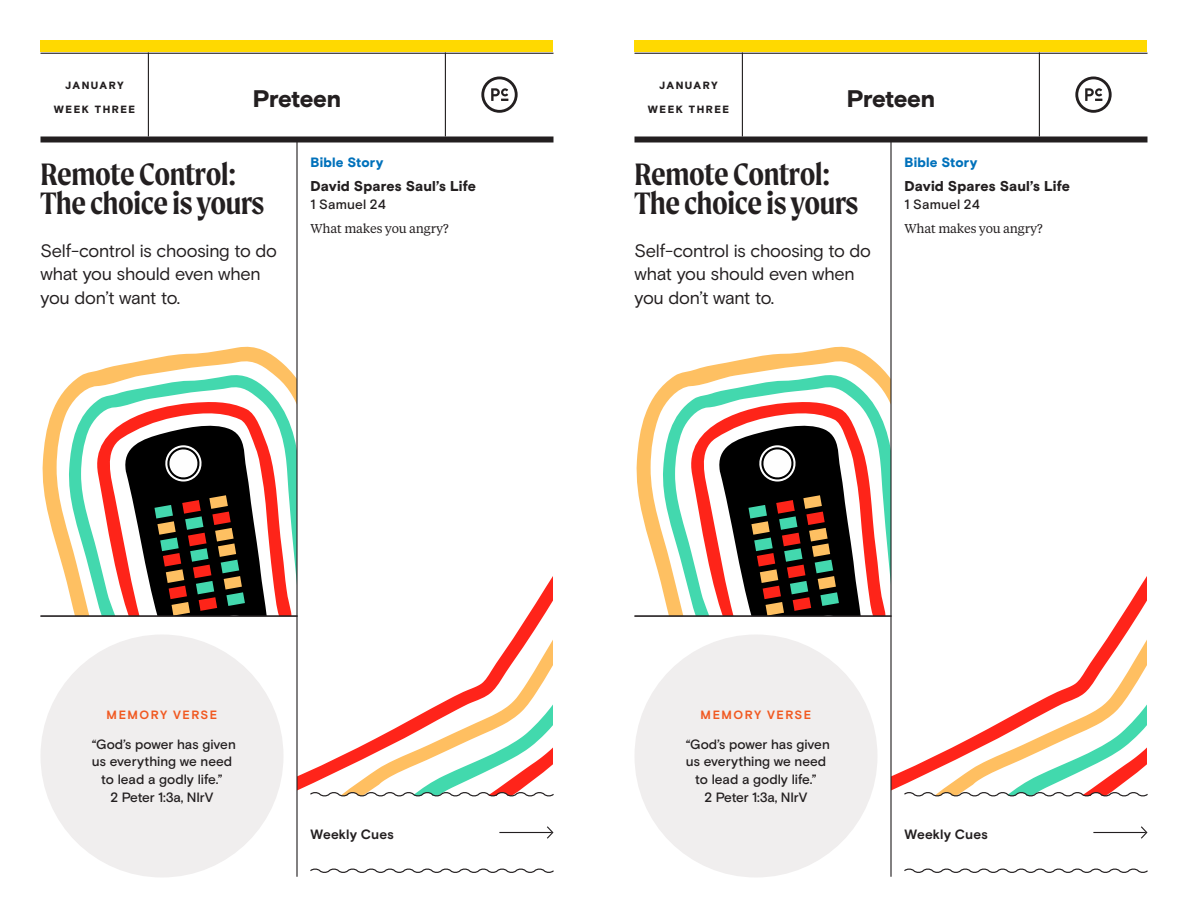
<style>
.page{position:relative;width:1188px;height:918px;background:#fff}
.page>*{position:absolute;margin:0;border:0;box-sizing:border-box;transform-origin:0 0}
.t1{font:600 33px/30px "Moret";letter-spacing:-.01em;color:#231f20}
.t2{font:900 24px "Basis Grotesque";letter-spacing:-.025em;color:#231f20}
.t3{font:18px/24px "Basis Grotesque";letter-spacing:-.015em;color:#231f20}
.t4{font:900 14.25px "Basis Grotesque";letter-spacing:.005em;color:#231f20}
.t5{font:500 13.5px/18px "Basis Grotesque";color:#231f20;text-align:center}
.t6{font:900 13.5px "Basis Grotesque";letter-spacing:.015em;color:#0071bb}
.t7{font:700 13.5px "Basis Grotesque";letter-spacing:.01em;color:#231f20}
.t8{font:12.75px "Tiempos Text";letter-spacing:-.01em;color:#231f20}
.t9{font:700 12px "Basis Grotesque";letter-spacing:.125em;color:#f15921}
.t10{font:900 10.5px "Basis Grotesque";letter-spacing:.135em;color:#231f20}
</style>
<div class="page">
<svg style="left:531px;top:576px;width:22px;height:35px"></svg>
<svg style="left:1125px;top:576px;width:22px;height:35px"></svg>
<svg style="left:41px;top:346px;width:255px;height:270px"></svg>
<svg style="left:89px;top:401px;width:203px;height:215px"></svg>
<svg style="left:121px;top:421px;width:147px;height:195px"></svg>
<svg style="left:635px;top:346px;width:255px;height:270px"></svg>
<svg style="left:683px;top:401px;width:203px;height:215px"></svg>
<svg style="left:715px;top:421px;width:147px;height:195px"></svg>
<div style="left:40px;top:40px;width:514px;height:12px;background:#ffd900"></div>
<div style="left:634px;top:40px;width:514px;height:12px;background:#ffd900"></div>
<hr style="left:148px;top:52px;width:1px;height:84px;background:#231f20">
<hr style="left:742px;top:52px;width:1px;height:84px;background:#231f20">
<hr style="left:445px;top:52px;width:1px;height:84px;background:#231f20">
<hr style="left:1039px;top:52px;width:1px;height:84px;background:#231f20">
<hr style="left:40px;top:53px;width:514px;height:1px;background:#231f20">
<hr style="left:634px;top:53px;width:514px;height:1px;background:#231f20">
<div style="left:40px;top:136px;width:514px;height:6px;background:#231f20"></div>
<div style="left:634px;top:136px;width:514px;height:6px;background:#231f20"></div>
<hr style="left:40px;top:616px;width:257px;height:1px;background:#231f20">
<hr style="left:634px;top:616px;width:257px;height:1px;background:#231f20">
<svg style="left:481px;top:77px;width:37px;height:36px"></svg>
<svg style="left:1075px;top:77px;width:37px;height:36px"></svg>
<hr style="left:296px;top:142px;width:2px;height:735px;background:#231f20">
<hr style="left:890px;top:142px;width:2px;height:735px;background:#231f20">
<div style="left:40px;top:634px;width:244px;height:244px;background:#f0eeee;border-radius:50%"></div>
<div style="left:634px;top:634px;width:244px;height:244px;background:#f0eeee;border-radius:50%"></div>
<svg style="left:309px;top:611px;width:245px;height:186px"></svg>
<svg style="left:310px;top:868px;width:244px;height:5px"></svg>
<hr style="left:499px;top:832px;width:53px;height:1px;background:#231f20">
<svg style="left:546px;top:826px;width:8px;height:13px"></svg>
<svg style="left:903px;top:611px;width:245px;height:186px"></svg>
<svg style="left:904px;top:868px;width:244px;height:5px"></svg>
<hr style="left:1093px;top:832px;width:53px;height:1px;background:#231f20">
<svg style="left:1140px;top:826px;width:8px;height:13px"></svg>
<p class="t10" style="left:65px;top:79px;width:60px">JANUARY</p>
<p class="t10" style="left:54px;top:103px;width:83px">WEEK THREE</p>
<p class="t10" style="left:659px;top:79px;width:60px">JANUARY</p>
<p class="t10" style="left:648px;top:103px;width:83px">WEEK THREE</p>
<h2 class="t2" style="left:253px;top:84px;width:90px">Preteen</h2>
<h2 class="t2" style="left:847px;top:84px;width:90px">Preteen</h2>
<h1 class="t1" style="left:40px;top:158px;width:225px">Remote Control:<br>The choice is yours</h1>
<h3 class="t3" style="left:40px;top:239px;width:238px">Self-control is choosing to do what you should even when you don’t want to.</h3>
<p class="t6" style="left:310px;top:154px;width:74px">Bible Story</p>
<p class="t4" style="left:310px;top:177px;width:167px">David Spares Saul’s Life</p>
<p class="t5" style="left:310px;top:195px;width:77px">1 Samuel 24</p>
<p class="t8" style="left:310px;top:219px;width:140px">What makes you angry?</p>
<h1 class="t1" style="left:634px;top:158px;width:225px">Remote Control:<br>The choice is yours</h1>
<h3 class="t3" style="left:634px;top:239px;width:238px">Self-control is choosing to do what you should even when you don’t want to.</h3>
<p class="t6" style="left:904px;top:154px;width:74px">Bible Story</p>
<p class="t4" style="left:904px;top:177px;width:167px">David Spares Saul’s Life</p>
<p class="t5" style="left:904px;top:195px;width:77px">1 Samuel 24</p>
<p class="t8" style="left:904px;top:219px;width:140px">What makes you angry?</p>
<p class="t9" style="left:107px;top:707px;width:112px">MEMORY VERSE</p>
<p class="t5" style="left:92px;top:735px;width:146px">“God’s power has given us everything we need to lead a godly life.”<br>2 Peter 1:3a, NIrV</p>
<p class="t9" style="left:701px;top:707px;width:112px">MEMORY VERSE</p>
<p class="t5" style="left:686px;top:735px;width:146px">“God’s power has given us everything we need to lead a godly life.”<br>2 Peter 1:3a, NIrV</p>
<p class="t7" style="left:310px;top:826px;width:85px">Weekly Cues</p>
<p class="t7" style="left:904px;top:826px;width:85px">Weekly Cues</p>
</div>
